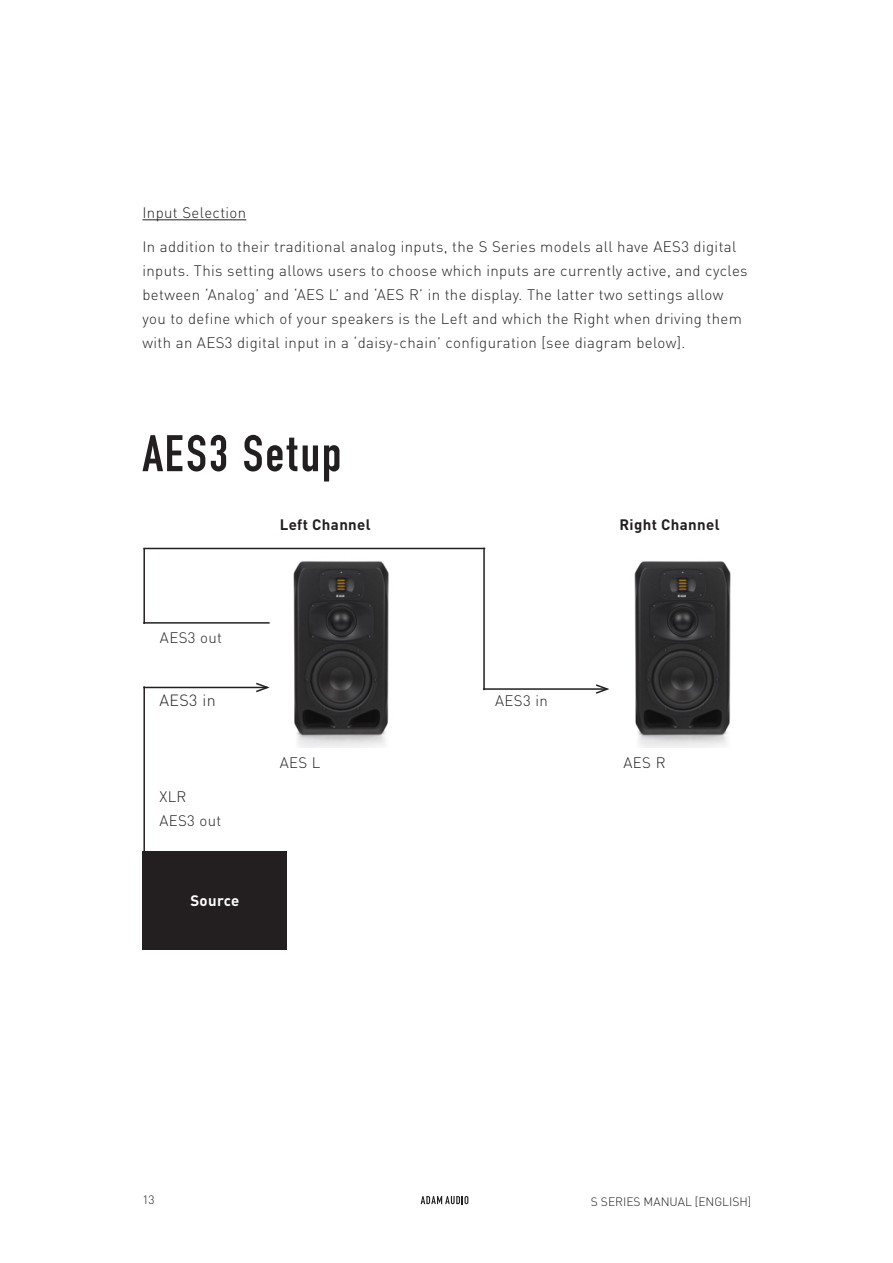
<style>
.page{position:relative;width:893px;height:1263px;background:#fff}
.page>*{position:absolute;margin:0;border:0;box-sizing:border-box;transform-origin:0 0}
.Headline{font:54px "Fette Eng D";letter-spacing:.025em;color:#231f20}
.Fließtext{font:300 16.05px "DIN Pro";letter-spacing:.025em;color:#231f20}
.Fließtext-2{font:300 15px/24px "DIN Pro";letter-spacing:.025em;color:#231f20}
.Fließtext_fett{font:700 15px "DIN Pro";letter-spacing:.025em;color:#231f20}
.Absatzformat_1{font:300 15px "DIN Pro";letter-spacing:.025em;color:#231f20}
.Fließtext_fett-2{font:700 15px "DIN Pro";letter-spacing:.025em;color:#fff}
.t1{font:300 12px "DIN Pro";color:#231f20}
</style>
<div class="page">
<svg style="left:421px;top:1196px;width:47px;height:8px"></svg>
<hr style="left:142px;top:220px;width:104px;height:1px;background:#231f20">
<img style="left:293px;top:561px;width:96px;height:186px">
<img style="left:634px;top:561px;width:97px;height:186px">
<div style="left:142px;top:851px;width:145px;height:98px;background:#231f20"></div>
<hr style="left:143px;top:686px;width:2px;height:180px;background:#231f20">
<hr style="left:143px;top:687px;width:124px;height:1px;background:#231f20">
<svg style="left:254px;top:682px;width:16px;height:11px"></svg>
<hr style="left:143px;top:548px;width:2px;height:76px;background:#231f20">
<hr style="left:143px;top:622px;width:127px;height:2px;background:#231f20">
<hr style="left:143px;top:548px;width:342px;height:1px;background:#231f20">
<hr style="left:483px;top:548px;width:2px;height:142px;background:#231f20">
<hr style="left:483px;top:688px;width:124px;height:2px;background:#231f20">
<svg style="left:594px;top:684px;width:16px;height:10px"></svg>
<p class="Absatzformat_1" style="left:142px;top:201px;width:105px">Input Selection</p>
<p class="Fließtext-2" style="left:142px;top:234px;width:607px">In addition to their traditional analog inputs, the S Series models all have AES3 digital inputs. This setting allows users to choose which inputs are currently active, and cycles between ‘Analog’ and ‘AES L’ and ‘AES R’ in the display. The latter two settings allow you to define which of your speakers is the Left and which the Right when driving them with an AES3 digital input in a ‘daisy-chain’ configuration [see diagram below].</p>
<p class="Headline" style="left:142px;top:425px;width:201px">AES3 Setup</p>
<p class="Fließtext_fett" style="left:280px;top:512px;width:93px">Left Channel</p>
<p class="Fließtext_fett" style="left:619px;top:512px;width:102px">Right Channel</p>
<p class="Fließtext-2" style="left:160px;top:624px;width:64px">AES3 out</p>
<p class="Fließtext" style="left:159px;top:688px;width:58px">AES3 in</p>
<p class="Fließtext-2" style="left:495px;top:688px;width:54px">AES3 in</p>
<p class="Fließtext-2" style="left:159px;top:783px;width:29px">XLR</p>
<p class="Fließtext-2" style="left:159px;top:807px;width:64px">AES3 out</p>
<p class="Fließtext_fett-2" style="left:190px;top:889px;width:51px">Source</p>
<p class="Fließtext-2" style="left:280px;top:749px;width:42px">AES L</p>
<p class="Fließtext-2" style="left:624px;top:749px;width:43px">AES R</p>
<p class="t1" style="left:142px;top:1191px;width:14px">13</p>
<p class="t1" style="left:591px;top:1192px;width:162px">S SERIES MANUAL [ENGLISH]</p>
</div>
